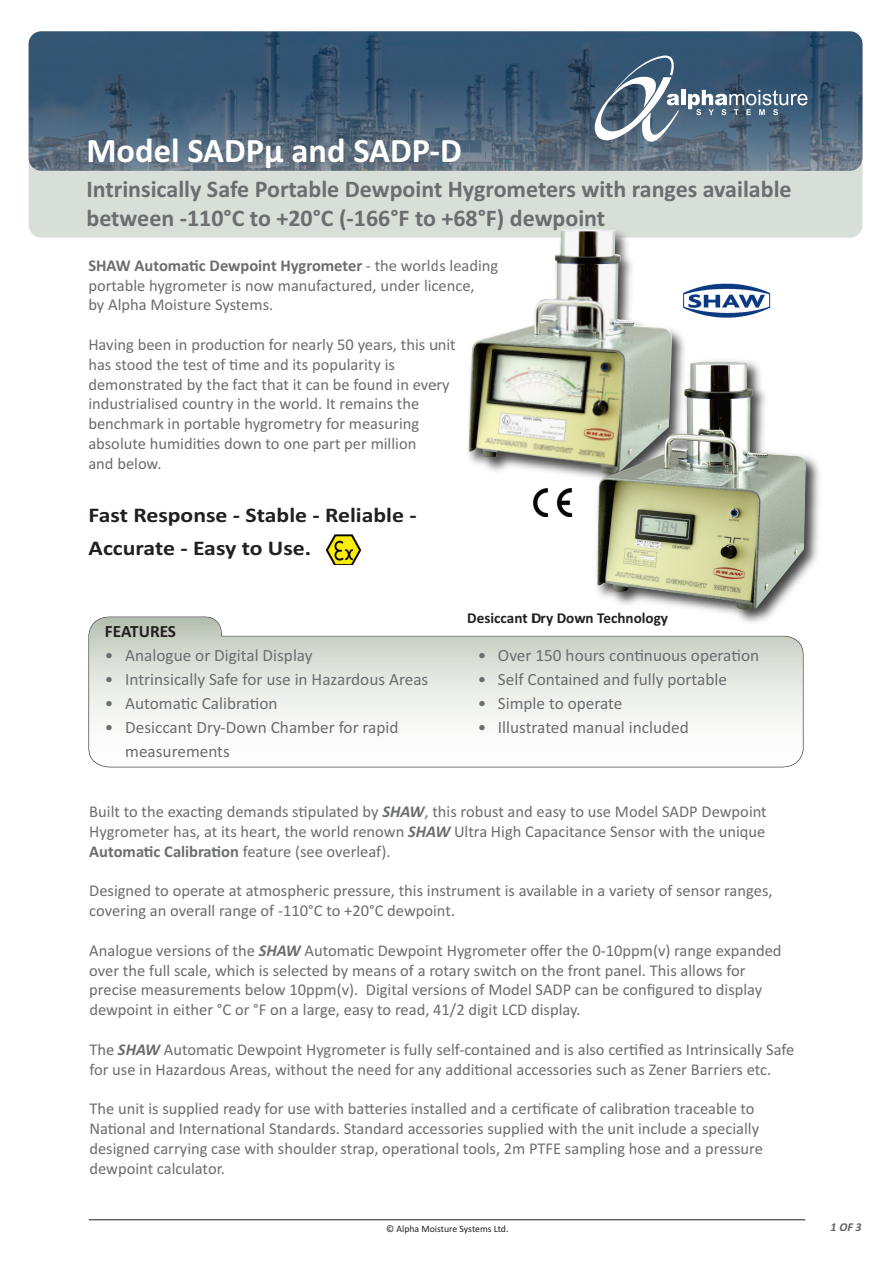
<style>
.page{position:relative;width:893px;height:1263px;background:#fff}
.page>*{position:absolute;margin:0;border:0;box-sizing:border-box;transform-origin:0 0}
.t1{font:700 34.5px "Calibri";color:#fff}
.t2{font:700 24px/28.8px "Calibri";color:#6c6d70}
.t3{font:700 21px/33px "Calibri";color:#231f20;scale:1.13 1}
.t4{font:17.25px/24px "Calibri";color:#6c6d70}
.t5{font:700 17.25px "Calibri";color:#231f20}
.t6{font:16.5px/19.8px "Calibri";color:#6c6d70}
.t7{font:700 15.15px "Calibri";color:#231f20}
.t8{font:italic 700 12px "Calibri";color:#636366}
.t9{font:9.75px "Calibri";color:#231f20}
.s1{font-weight:700}
.s2{font-weight:700;font-style:italic}
</style>
<div class="page">
<svg style="left:88px;top:616px;width:715px;height:151px"></svg>
<div style="left:29px;top:153px;width:834px;height:85px;background:#d8dfd8;border-radius:13px"></div>
<img style="left:29px;top:31px;width:834px;height:140px;border-radius:13px">
<hr style="left:681px;top:90px;width:4px;height:15px;background:#fff">
<svg style="left:688px;top:90px;width:119px;height:25px"></svg>
<svg style="left:595px;top:56px;width:84px;height:86px"></svg>
<hr style="left:89px;top:1219px;width:716px;height:1px;background:#231f20">
<img style="left:325px;top:534px;width:37px;height:31px">
<img style="left:723px;top:283px;width:48px;height:35px">
<img style="left:433px;top:237px;width:290px;height:218px">
<img style="left:469px;top:229px;width:203px;height:242px">
<img style="left:534px;top:340px;width:286px;height:307px">
<img style="left:597px;top:362px;width:210px;height:248px">
<img style="left:533px;top:488px;width:39px;height:29px">
<h1 class="t1" style="left:86px;top:130px;width:377px">Model SADPμ and SADP-D</h1>
<h2 class="t2" style="left:86px;top:175px;width:707px">Intrinsically Safe Portable Dewpoint Hygrometers with ranges available between -110°C to +20°C (-166°F to +68°F) dewpoint</h2>
<p class="t6" style="left:88px;top:255px;width:411px"><span class="s1">SHAW Automatic Dewpoint Hygrometer</span> - the worlds leading portable hygrometer is now manufactured, under licence,<br>by Alpha Moisture Systems.</p>
<p class="t6" style="left:88px;top:334px;width:369px">Having been in production for nearly 50 years, this unit has stood the test of time and its popularity is demonstrated by the fact that it can be found in every industrialised country in the world. It remains the benchmark in portable hygrometry for measuring absolute humidities down to one part per million<br>and below.</p>
<p class="t3" style="left:89px;top:498px;width:292px">Fast Response - Stable - Reliable -<br>Accurate - Easy to Use.</p>
<p class="t5" style="left:105px;top:621px;width:73px">FEATURES</p>
<p class="t4" style="left:105px;top:643px;width:209px">• Analogue or Digital Display</p>
<p class="t4" style="left:105px;top:667px;width:325px">• Intrinsically Safe for use in Hazardous Areas</p>
<p class="t4" style="left:105px;top:691px;width:174px">• Automatic Calibration</p>
<p class="t4" style="left:125px;top:715px;width:275px;text-indent:-20px">• Desiccant Dry-Down Chamber for rapid measurements</p>
<p class="t7" style="left:467px;top:609px;width:202px">Desiccant Dry Down Technology</p>
<p class="t4" style="left:478px;top:643px;width:283px">• Over 150 hours continuous operation</p>
<p class="t4" style="left:478px;top:667px;width:251px">• Self Contained and fully portable</p>
<p class="t4" style="left:478px;top:691px;width:146px">• Simple to operate</p>
<p class="t4" style="left:478px;top:715px;width:213px">• Illustrated manual included</p>
<p class="t6" style="left:89px;top:802px;width:679px;text-align:justify">Built to the exacting demands stipulated by <span class="s2">SHAW</span>, this robust and easy to use Model SADP Dewpoint Hygrometer has, at its heart, the world renown <span class="s2">SHAW</span> Ultra High Capacitance Sensor with the unique <span class="s1">Automatic Calibration</span> feature (see overleaf).</p>
<p class="t6" style="left:89px;top:881px;width:685px">Designed to operate at atmospheric pressure, this instrument is available in a variety of sensor ranges, covering an overall range of -110°C to +20°C dewpoint.</p>
<p class="t6" style="left:89px;top:940px;width:694px">Analogue versions of the <span class="s2">SHAW</span> Automatic Dewpoint Hygrometer offer the 0-10ppm(v) range expanded over the full scale, which is selected by means of a rotary switch on the front panel. This allows for precise measurements below 10ppm(v). Digital versions of Model SADP can be configured to display dewpoint in either °C or °F on a large, easy to read, 41/2 digit LCD display.</p>
<p class="t6" style="left:89px;top:1039px;width:706px">The <span class="s2">SHAW</span> Automatic Dewpoint Hygrometer is fully self-contained and is also certified as Intrinsically Safe for use in Hazardous Areas, without the need for any additional accessories such as Zener Barriers etc.</p>
<p class="t6" style="left:89px;top:1099px;width:675px">The unit is supplied ready for use with batteries installed and a certificate of calibration traceable to National and International Standards. Standard accessories supplied with the unit include a specially designed carrying case with shoulder strap, operational tools, 2m PTFE sampling hose and a pressure dewpoint calculator.</p>
<p class="t9" style="left:386px;top:1222px;width:124px">© Alpha Moisture Systems Ltd.</p>
<p class="t8" style="left:831px;top:1220px;width:33px">1OF3</p>
</div>
